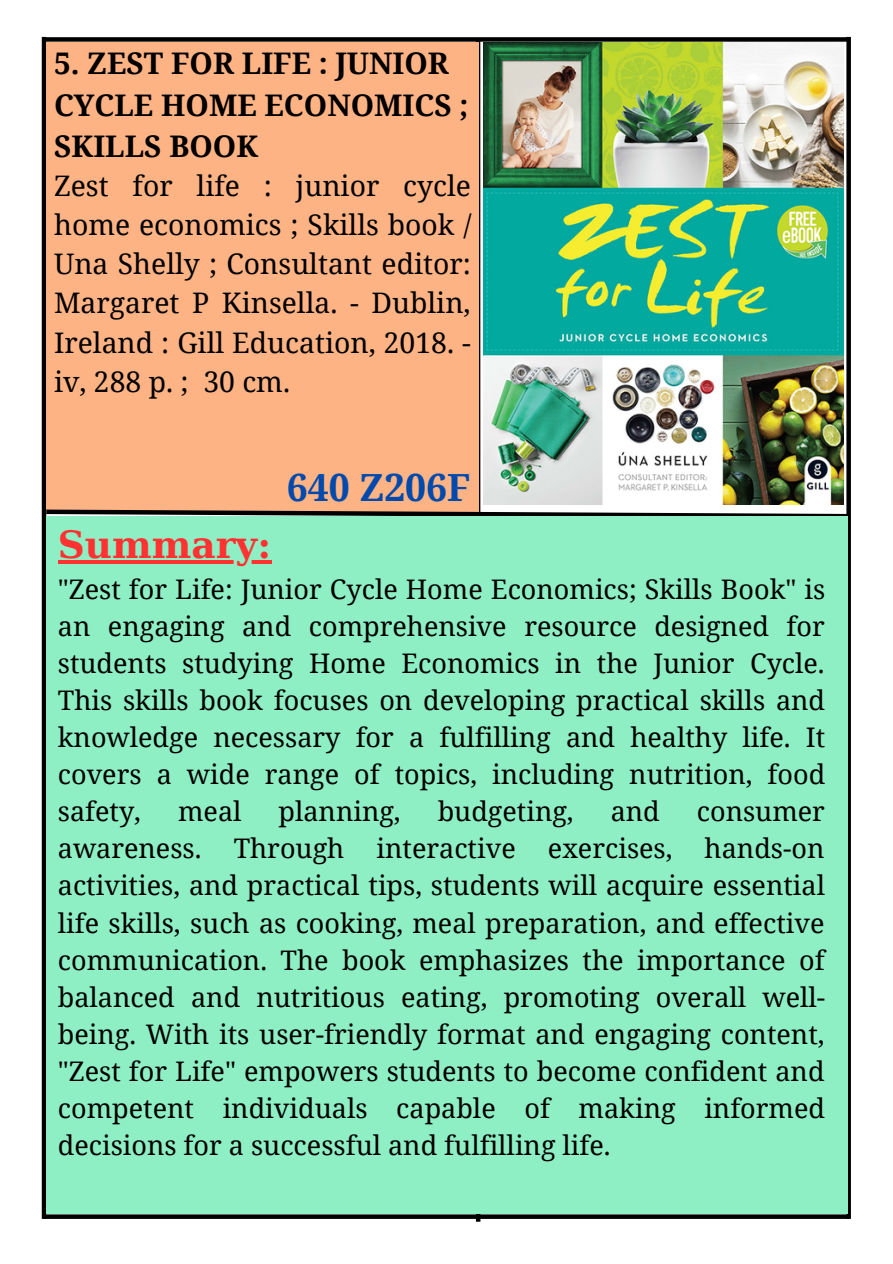
<style>
.page{position:relative;width:893px;height:1264px;background:#fff}
.page>*{position:absolute;margin:0;border:0;box-sizing:border-box;transform-origin:0 0}
.t1{font:700 37.5px "DejaVu Serif";color:#ff3131}
.t2{font:700 37.5px "Noto Serif";color:#004aad}
.t3{font:700 29.7px/41.2px "Noto Serif";color:#000}
.t4{font:28.35px/39.2px "Noto Serif";color:#000;text-align:justify}
.t5{font:27px/37px "Noto Serif";color:#000;text-align:justify}
</style>
<div class="page">
<div style="left:44px;top:37px;width:804px;height:5px;background:#000"></div>
<svg style="left:46px;top:1214px;width:800px;height:4px;background:#1a1a1a"></svg>
<hr style="left:42px;top:37px;width:4px;height:1181px;background:#000">
<svg style="left:846px;top:37px;width:4px;height:1181px;background:#25362f"></svg>
<svg style="left:476px;top:42px;width:4px;height:1179px"></svg>
<div style="left:46px;top:42px;width:432px;height:469px;background:#fdb384"></div>
<svg style="left:46px;top:507px;width:805px;height:13px"></svg>
<div style="left:46px;top:516px;width:801px;height:697px;background:#8eefc4"></div>
<img style="left:483px;top:43px;width:360px;height:461px">
<hr style="left:58px;top:560px;width:213px;height:3px;background:#ff3131">
<p class="t3" style="left:54px;top:42px;width:416px">5. ZEST FOR LIFE : JUNIOR<br>CYCLE HOME ECONOMICS ;<br>SKILLS BOOK</p>
<p class="t4" style="left:54px;top:165px;width:419px">Zest for life : junior cycle home economics ; Skills book / Una Shelly ; Consultant editor:<br>Margaret P Kinsella. - Dublin, Ireland : Gill Education, 2018. - iv, 288 p. ; 30 cm.</p>
<p class="t2" style="left:287px;top:461px;width:185px">640 Z206F</p>
<p class="t1" style="left:58px;top:522px;width:215px">Summary:</p>
<p class="t5" style="left:58px;top:569px;width:769px">"Zest for Life: Junior Cycle Home Economics; Skills Book" is an engaging and comprehensive resource designed for students studying Home Economics in the Junior Cycle.<br>This skills book focuses on developing practical skills and knowledge necessary for a fulfilling and healthy life. It covers a wide range of topics, including nutrition, food safety,</p>
<p class="t5" style="left:178px;top:792px;width:65px">meal</p>
<p class="t5" style="left:278px;top:792px;width:124px">planning,</p>
<p class="t5" style="left:437px;top:792px;width:137px">budgeting,</p>
<p class="t5" style="left:610px;top:792px;width:51px">and</p>
<p class="t5" style="left:58px;top:792px;width:768px;text-indent:639px">consumer awareness. Through interactive exercises, hands-on activities, and practical tips, students will acquire essential life skills, such as cooking, meal preparation, and effective communication. The book emphasizes the importance of balanced and nutritious eating, promoting overall well&shy;being. With its user-friendly format and engaging content, "Zest for Life" empowers students to become confident and competent individuals capable of making informed decisions for a successful and fulfilling life.</p>
</div>
